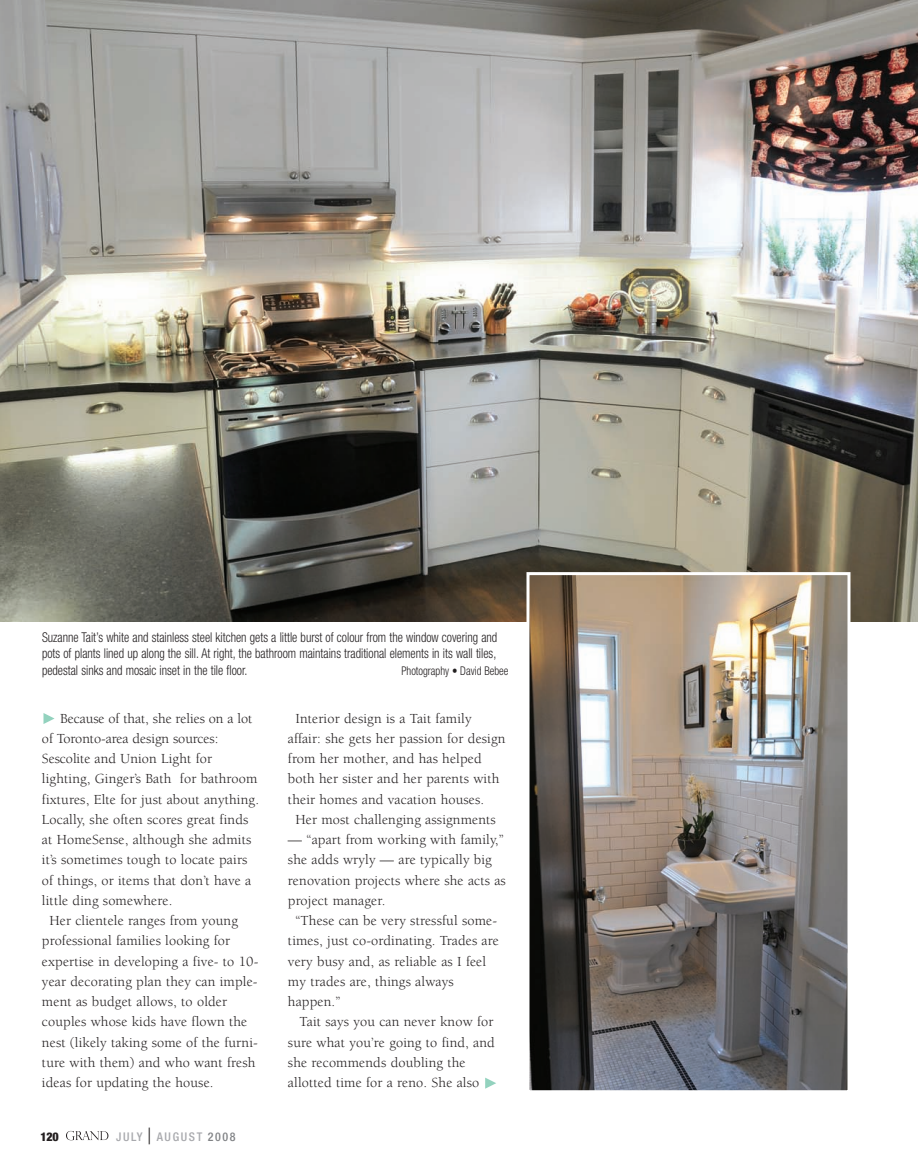
<style>
.page{position:relative;width:918px;height:1175px;background:#fff}
.page>*{position:absolute;margin:0;border:0;box-sizing:border-box;transform-origin:0 0}
.t1{font:14.25px "Berkeley";letter-spacing:.01em;color:#231f20}
.t2{font:300 condensed 13.5px/16.5px "Helvetica Neue";color:#231f20;text-align:justify;scale:.9 1}
.t3{font:300 condensed 12px "Helvetica Neue";color:#231f20;scale:.9 1}
.t4{font:500 condensed 12px "Helvetica Neue";letter-spacing:.135em;color:#a8a9ad}
.t5{font:900 condensed 12px "Helvetica Neue";color:#231f20}
.s1{font-size:22.5px;color:#231f20}
.s2{color:#808285}
</style>
<div class="page">
<svg style="left:66px;top:1130px;width:42px;height:10px"></svg>
<img style="left:0;top:0;width:918px;height:621px">
<img style="left:530px;top:576px;width:316px;height:513px">
<div style="left:526px;top:572px;width:324px;height:521px;border:3px solid #fff"></div>
<svg style="left:43px;top:713px;width:12px;height:11px"></svg>
<svg style="left:485px;top:1077px;width:11px;height:11px"></svg>
<p class="t2" style="left:42px;top:630px;width:507px">Suzanne Tait’s white and stainless steel kitchen gets a little burst of colour from the window covering and pots of plants lined up along the sill. At right, the bathroom maintains traditional elements in its wall tiles, pedestal sinks and mosaic inset in the tile floor.</p>
<p class="t3" style="left:401px;top:666px;width:120px">Photography • David Bebee</p>
<p class="t1" style="left:60px;top:712px;width:194px">Because of that, she relies on a lot</p>
<p class="t1" style="left:42px;top:732px;width:178px">of Toronto-area design sources:</p>
<p class="t1" style="left:42px;top:753px;width:172px">Sescolite and Union Light for</p>
<p class="t1" style="left:42px;top:773px;width:217px">lighting, Ginger’s Bath for bathroom</p>
<p class="t1" style="left:42px;top:793px;width:219px">fixtures, Elte for just about anything.</p>
<p class="t1" style="left:42px;top:813px;width:208px">Locally, she often scores great finds</p>
<p class="t1" style="left:42px;top:834px;width:211px">at HomeSense, although she admits</p>
<p class="t1" style="left:42px;top:854px;width:207px">it’s sometimes tough to locate pairs</p>
<p class="t1" style="left:42px;top:874px;width:211px">of things, or items that don’t have a</p>
<p class="t1" style="left:42px;top:894px;width:132px">little ding somewhere.</p>
<p class="t1" style="left:49px;top:915px;width:190px">Her clientele ranges from young</p>
<p class="t1" style="left:42px;top:935px;width:190px">professional families looking for</p>
<p class="t1" style="left:42px;top:955px;width:218px">expertise in developing a five- to 10-</p>
<p class="t1" style="left:42px;top:975px;width:217px">year decorating plan they can imple-</p>
<p class="t1" style="left:42px;top:996px;width:187px">ment as budget allows, to older</p>
<p class="t1" style="left:42px;top:1016px;width:207px">couples whose kids have flown the</p>
<p class="t1" style="left:42px;top:1036px;width:217px">nest (likely taking some of the furni-</p>
<p class="t1" style="left:42px;top:1056px;width:215px">ture with them) and who want fresh</p>
<p class="t1" style="left:42px;top:1077px;width:173px">ideas for updating the house.</p>
<p class="t5" style="left:40px;top:1132px;width:20px">120</p>
<p class="t4" style="left:116px;top:1132px;width:121px">JULY <span class="s1">|</span> AUGUST <span class="s2">2008</span></p>
<p class="t1" style="left:295px;top:712px;width:178px">Interior design is a Tait family</p>
<p class="t1" style="left:288px;top:732px;width:219px">affair: she gets her passion for design</p>
<p class="t1" style="left:288px;top:753px;width:195px">from her mother, and has helped</p>
<p class="t1" style="left:288px;top:773px;width:213px">both her sister and her parents with</p>
<p class="t1" style="left:288px;top:793px;width:198px">their homes and vacation houses.</p>
<p class="t1" style="left:295px;top:813px;width:202px">Her most challenging assignments</p>
<p class="t1" style="left:288px;top:834px;width:217px">— “apart from working with family,”</p>
<p class="t1" style="left:288px;top:854px;width:205px">she adds wryly — are typically big</p>
<p class="t1" style="left:288px;top:874px;width:219px">renovation projects where she acts as</p>
<p class="t1" style="left:288px;top:894px;width:99px">project manager.</p>
<p class="t1" style="left:295px;top:915px;width:203px">“These can be very stressful some-</p>
<p class="t1" style="left:288px;top:935px;width:212px">times, just co-ordinating. Trades are</p>
<p class="t1" style="left:288px;top:955px;width:200px">very busy and, as reliable as I feel</p>
<p class="t1" style="left:288px;top:975px;width:167px">my trades are, things always</p>
<p class="t1" style="left:288px;top:996px;width:54px">happen.”</p>
<p class="t1" style="left:300px;top:1016px;width:195px">Tait says you can never know for</p>
<p class="t1" style="left:288px;top:1036px;width:208px">sure what you’re going to find, and</p>
<p class="t1" style="left:288px;top:1056px;width:179px">she recommends doubling the</p>
<p class="t1" style="left:288px;top:1077px;width:193px">allotted time for a reno. She also</p>
</div>
